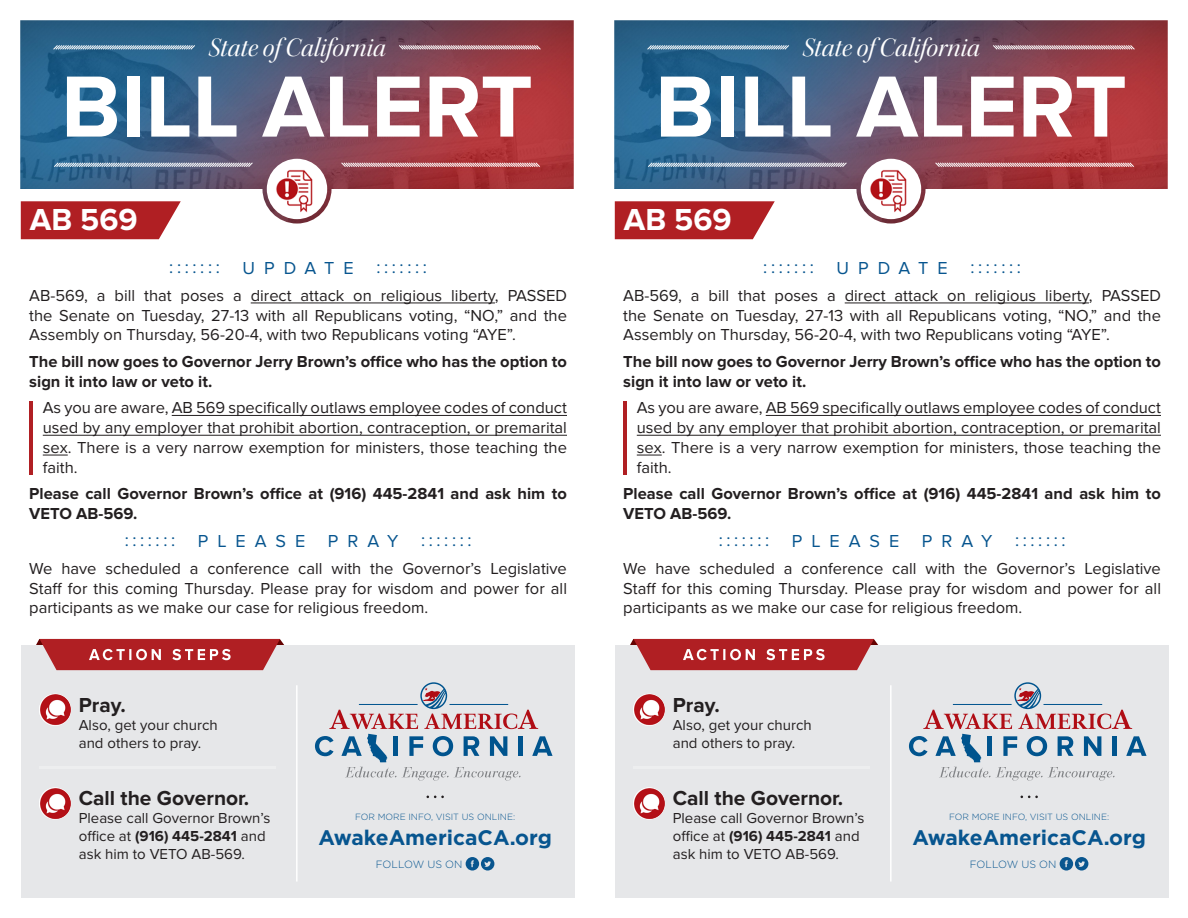
<style>
.page{position:relative;width:1188px;height:918px;background:#fff}
.page>*{position:absolute;margin:0;border:0;box-sizing:border-box;transform-origin:0 0}
.t1{font:700 90px "Proxima Nova";color:#fff}
.t2{font:700 31.5px "Proxima Nova";color:#fff}
.t3{font:27px "Kepler Std It Disp";color:#fff}
.t4{font:700 21px "Proxima Nova";color:#231f20}
.t5{font:700 21px "Gotham";color:#07558f}
.t6{font:18px "Proxima Nova";letter-spacing:.5em;color:#07558f}
.t7{font:16.5px/19.8px "Proxima Nova";color:#231f20;text-align:justify}
.t8{font:700 16.5px/19.8px "Proxima Nova";color:#231f20}
.t9{font:15px/18px "Proxima Nova";color:#231f20}
.t10{font:300 10.5px "Gotham";color:#07558f}
.t11{font:300 9px "Gotham";color:#07558f}
.s1{font-weight:700}
</style>
<div class="page">
<div style="left:20px;top:224px;width:148px;height:15px;background:#b01f23"></div>
<div style="left:21px;top:646px;width:553px;height:252px;background:#e6e7e9"></div>
<img style="left:20px;top:20px;width:554px;height:204px">
<svg style="left:315px;top:682px;width:238px;height:99px"></svg>
<img style="left:267px;top:159px;width:60px;height:60px;border-radius:30px">
<svg style="left:52px;top:44px;width:144px;height:7px"></svg>
<svg style="left:398px;top:44px;width:144px;height:7px"></svg>
<svg style="left:53px;top:162px;width:201px;height:6px"></svg>
<svg style="left:340px;top:162px;width:201px;height:6px"></svg>
<hr style="left:251px;top:303px;width:244px;height:1px;background:#231f20">
<hr style="left:172px;top:415px;width:395px;height:1px;background:#231f20">
<hr style="left:43px;top:435px;width:524px;height:1px;background:#231f20">
<svg style="left:43px;top:455px;width:25px;height:1px"></svg>
<img style="left:39px;top:787px;width:32px;height:33px;border-radius:16px">
<img style="left:39px;top:694px;width:32px;height:32px;border-radius:16px">
<hr style="left:296px;top:685px;width:2px;height:197px;background:#fff">
<svg style="left:427px;top:796px;width:17px;height:2px"></svg>
<svg style="left:21px;top:639px;width:299px;height:31px"></svg>
<svg style="left:466px;top:857px;width:28px;height:14px"></svg>
<hr style="left:40px;top:767px;width:236px;height:2px;background:#fff">
<hr style="left:29px;top:401px;width:4px;height:74px;background:#b01f23">
<div style="left:614px;top:224px;width:148px;height:15px;background:#b01f23"></div>
<div style="left:615px;top:646px;width:553px;height:252px;background:#e6e7e9"></div>
<img style="left:614px;top:20px;width:554px;height:204px">
<svg style="left:909px;top:682px;width:238px;height:99px"></svg>
<img style="left:861px;top:159px;width:60px;height:60px;border-radius:30px">
<svg style="left:646px;top:44px;width:144px;height:7px"></svg>
<svg style="left:992px;top:44px;width:144px;height:7px"></svg>
<svg style="left:647px;top:162px;width:201px;height:6px"></svg>
<svg style="left:934px;top:162px;width:201px;height:6px"></svg>
<hr style="left:845px;top:303px;width:244px;height:1px;background:#231f20">
<hr style="left:766px;top:415px;width:395px;height:1px;background:#231f20">
<hr style="left:637px;top:435px;width:524px;height:1px;background:#231f20">
<svg style="left:637px;top:455px;width:25px;height:1px"></svg>
<img style="left:633px;top:787px;width:32px;height:33px;border-radius:16px">
<img style="left:633px;top:694px;width:32px;height:32px;border-radius:16px">
<hr style="left:890px;top:685px;width:2px;height:197px;background:#fff">
<svg style="left:1021px;top:796px;width:17px;height:2px"></svg>
<svg style="left:615px;top:639px;width:299px;height:31px"></svg>
<svg style="left:1060px;top:857px;width:28px;height:14px"></svg>
<hr style="left:634px;top:767px;width:236px;height:2px;background:#fff">
<hr style="left:623px;top:401px;width:4px;height:74px;background:#b01f23">
<p class="t3" style="left:208px;top:32px;width:179px">State of California</p>
<p class="t1" style="left:61px;top:55px;width:473px">BILL ALERT</p>
<p class="t2" style="left:30px;top:201px;width:109px">AB 569</p>
<p class="t6" style="left:169px;top:256px;width:52px">:::::::</p>
<p class="t6" style="left:243px;top:258px;width:113px">UPDATE</p>
<p class="t6" style="left:376px;top:256px;width:52px">:::::::</p>
<p class="t7" style="left:29px;top:286px;width:539px">AB-569, a bill that poses a direct attack on religious liberty, PASSED the Senate on Tuesday, 27-13 with all Republicans voting, “NO,” and the Assembly on Thursday, 56-20-4, with two Republicans voting “AYE”.</p>
<p class="t8" style="left:29px;top:352px;width:539px">The bill now goes to Governor Jerry Brown’s office who has the option to sign it into law or veto it.</p>
<p class="t7" style="left:43px;top:398px;width:526px">As you are aware, AB 569 specifically outlaws employee codes of conduct used by any employer that prohibit abortion, contraception, or premarital sex. There is a very narrow exemption for ministers, those teaching the faith.</p>
<p class="t8" style="left:29px;top:484px;width:539px">Please call Governor Brown’s office at (916) 445-2841 and ask him to<br>VETO AB-569.</p>
<p class="t6" style="left:125px;top:530px;width:52px">:::::::</p>
<p class="t6" style="left:198px;top:531px;width:109px">PLEASE</p>
<p class="t6" style="left:328px;top:531px;width:72px">PRAY</p>
<p class="t6" style="left:421px;top:530px;width:52px">:::::::</p>
<p class="t7" style="left:29px;top:559px;width:539px">We have scheduled a conference call with the Governor’s Legislative Staff for this coming Thursday. Please pray for wisdom and power for all participants as we make our case for religious freedom.</p>
<p class="t4" style="left:79px;top:693px;width:49px">Pray.</p>
<p class="t9" style="left:79px;top:717px;width:140px">Also, get your church and others to pray.</p>
<p class="t4" style="left:79px;top:786px;width:172px">Call the Governor.</p>
<p class="t9" style="left:79px;top:809px;width:193px">Please call Governor Brown’s office at <span class="s1">(916) 445-2841</span> and ask him to VETO AB-569.</p>
<p class="t11" style="left:355px;top:812px;width:162px">FOR MORE INFO, VISIT US ONLINE:</p>
<p class="t5" style="left:318px;top:824px;width:235px">AwakeAmericaCA.org</p>
<p class="t10" style="left:376px;top:858px;width:88px">FOLLOW US ON</p>
<p class="t3" style="left:802px;top:32px;width:179px">State of California</p>
<p class="t1" style="left:655px;top:55px;width:473px">BILL ALERT</p>
<p class="t2" style="left:624px;top:201px;width:109px">AB 569</p>
<p class="t6" style="left:763px;top:256px;width:52px">:::::::</p>
<p class="t6" style="left:837px;top:258px;width:113px">UPDATE</p>
<p class="t6" style="left:970px;top:256px;width:52px">:::::::</p>
<p class="t7" style="left:623px;top:286px;width:539px">AB-569, a bill that poses a direct attack on religious liberty, PASSED the Senate on Tuesday, 27-13 with all Republicans voting, “NO,” and the Assembly on Thursday, 56-20-4, with two Republicans voting “AYE”.</p>
<p class="t8" style="left:623px;top:352px;width:539px">The bill now goes to Governor Jerry Brown’s office who has the option to sign it into law or veto it.</p>
<p class="t7" style="left:637px;top:398px;width:526px">As you are aware, AB 569 specifically outlaws employee codes of conduct used by any employer that prohibit abortion, contraception, or premarital sex. There is a very narrow exemption for ministers, those teaching the faith.</p>
<p class="t8" style="left:623px;top:484px;width:539px">Please call Governor Brown’s office at (916) 445-2841 and ask him to<br>VETO AB-569.</p>
<p class="t6" style="left:719px;top:530px;width:52px">:::::::</p>
<p class="t6" style="left:792px;top:531px;width:109px">PLEASE</p>
<p class="t6" style="left:922px;top:531px;width:72px">PRAY</p>
<p class="t6" style="left:1015px;top:530px;width:52px">:::::::</p>
<p class="t7" style="left:623px;top:559px;width:539px">We have scheduled a conference call with the Governor’s Legislative Staff for this coming Thursday. Please pray for wisdom and power for all participants as we make our case for religious freedom.</p>
<p class="t4" style="left:673px;top:693px;width:49px">Pray.</p>
<p class="t9" style="left:673px;top:717px;width:140px">Also, get your church and others to pray.</p>
<p class="t4" style="left:673px;top:786px;width:172px">Call the Governor.</p>
<p class="t9" style="left:673px;top:809px;width:193px">Please call Governor Brown’s office at <span class="s1">(916) 445-2841</span> and ask him to VETO AB-569.</p>
<p class="t11" style="left:949px;top:812px;width:162px">FOR MORE INFO, VISIT US ONLINE:</p>
<p class="t5" style="left:912px;top:824px;width:235px">AwakeAmericaCA.org</p>
<p class="t10" style="left:970px;top:858px;width:88px">FOLLOW US ON</p>
</div>
